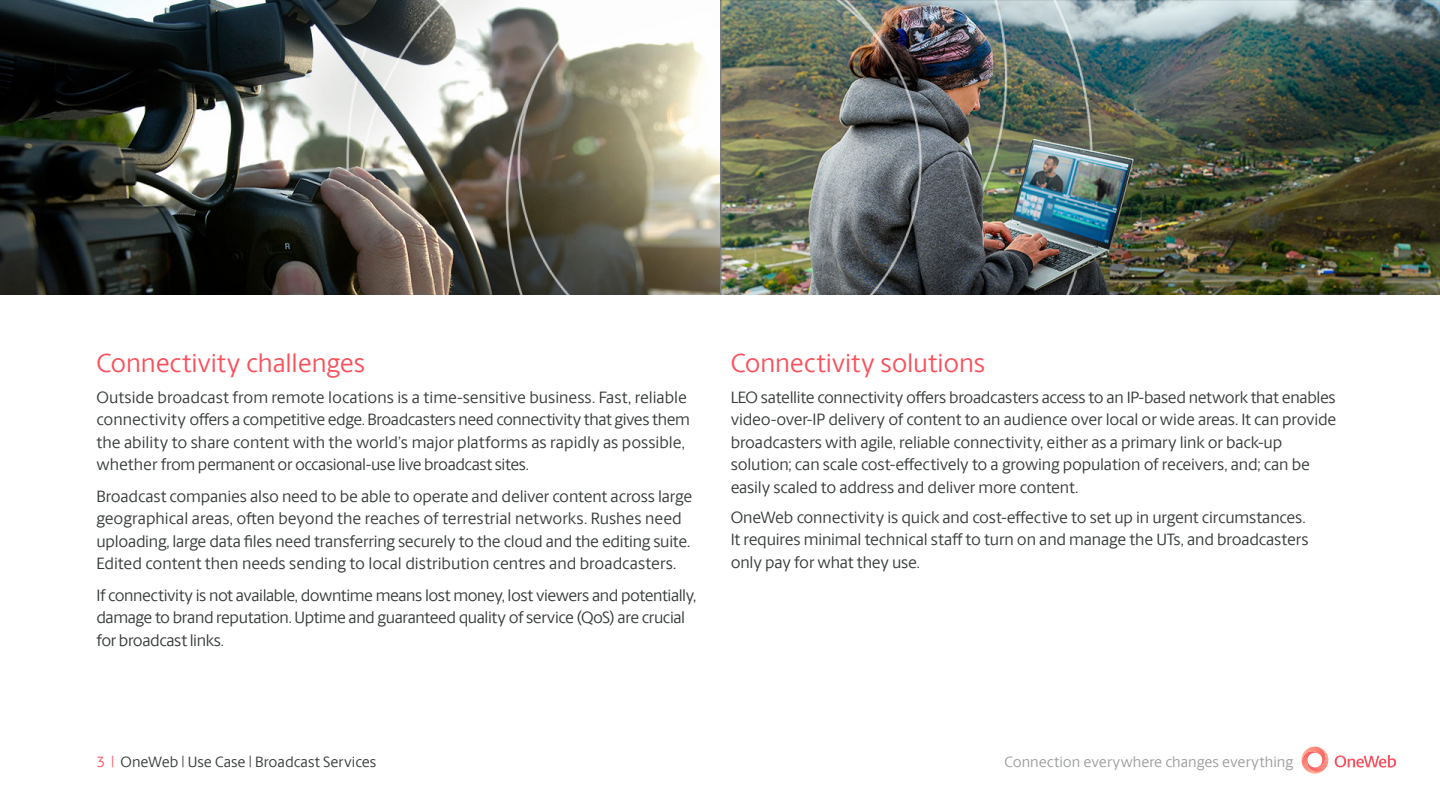
<style>
.page{position:relative;width:1440px;height:810px;background:#fff}
.page>*{position:absolute;margin:0;border:0;box-sizing:border-box;transform-origin:0 0}
.t1{font:26.25px "Berlingske Sans";letter-spacing:-.005em;color:#fa505c}
.t2{font:16.5px/22.5px "Berlingske Sans";letter-spacing:-.01em;color:#353a37}
.t3{font:15px "Berlingske Sans";color:#9a9d9b}
.t4{font:15px "Berlingske Sans";color:#353a37}
.s1{color:#fa505c}
</style>
<div class="page">
<svg style="left:1335px;top:755px;width:61px;height:13px"></svg>
<svg style="left:1301px;top:747px;width:28px;height:27px"></svg>
<img style="left:0;top:0;width:1440px;height:295px">
<h1 class="t1" style="left:96px;top:345px;width:270px">Connectivity challenges</h1>
<p class="t2" style="left:96px;top:385px;width:595px">Outside broadcast from remote locations is a time-sensitive business. Fast, reliable connectivity offers a competitive edge. Broadcasters need connectivity that gives them the ability to share content with the world’s major platforms as rapidly as possible, whether from permanent or occasional-use live broadcast sites.</p>
<p class="t2" style="left:96px;top:484px;width:597px">Broadcast companies also need to be able to operate and deliver content across large geographical areas, often beyond the reaches of terrestrial networks. Rushes need uploading, large data files need transferring securely to the cloud and the editing suite.<br>Edited content then needs sending to local distribution centres and broadcasters.</p>
<p class="t2" style="left:96px;top:583px;width:601px">If connectivity is not available, downtime means lost money, lost viewers and potentially, damage to brand reputation. Uptime and guaranteed quality of service (QoS) are crucial for broadcast links.</p>
<h1 class="t1" style="left:731px;top:345px;width:256px">Connectivity solutions</h1>
<p class="t2" style="left:731px;top:385px;width:607px">LEO satellite connectivity offers broadcasters access to an IP-based network that enables video-over-IP delivery of content to an audience over local or wide areas. It can provide broadcasters with agile, reliable connectivity, either as a primary link or back-up solution; can scale cost-effectively to a growing population of receivers, and; can be easily scaled to address and deliver more content.</p>
<p class="t2" style="left:731px;top:505px;width:579px">OneWeb connectivity is quick and cost-effective to set up in urgent circumstances.<br>It requires minimal technical staff to turn on and manage the UTs, and broadcasters only pay for what they use.</p>
<p class="t4" style="left:96px;top:752px;width:282px"><span class="s1">3 |</span> OneWeb | Use Case | Broadcast Services</p>
<p class="t3" style="left:1005px;top:751px;width:290px">Connection everywhere changes everything</p>
</div>
